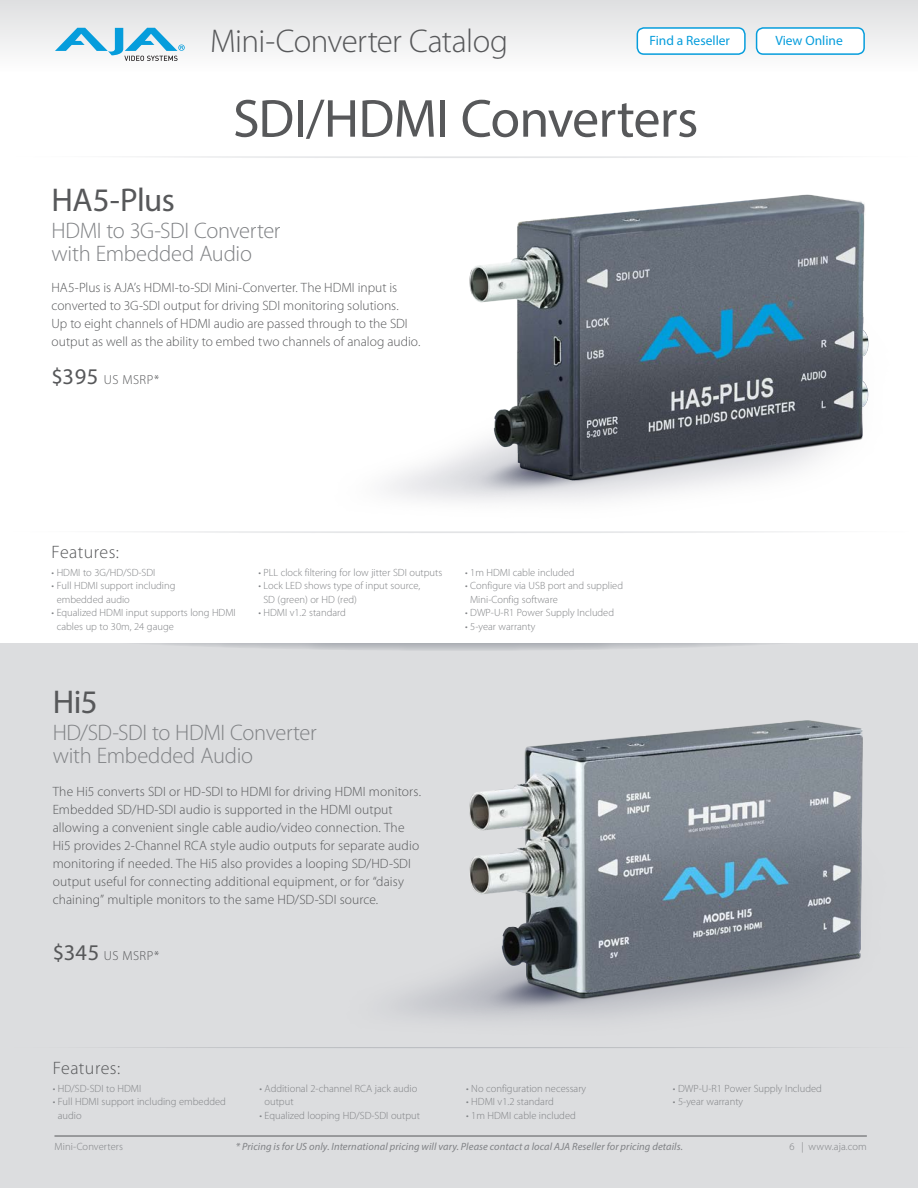
<style>
.page{position:relative;width:918px;height:1188px;background:#fff}
.page>*{position:absolute;margin:0;border:0;box-sizing:border-box;transform-origin:0 0}
.t1{font:54px "Myriad Pro";letter-spacing:-.015em;color:#57585a}
.t2{font:300 33px "Myriad Pro";letter-spacing:-.015em;color:#57585a}
.t3{font:33px "Myriad Pro";letter-spacing:-.015em;color:#57585a}
.t4{font:300 22.5px/23.2px "Myriad Pro";letter-spacing:-.015em;color:#808285}
.t5{font:300 18px "Myriad Pro";letter-spacing:.02em;color:#57585a}
.t6{font:300 13.5px/18px "Myriad Pro";letter-spacing:.005em;color:#57585a}
.t7{font:13.5px "Myriad Pro";color:#069ddc}
.t8{font:300 13.2px "Myriad Pro";letter-spacing:.035em;color:#57585a}
.t9{font:300 10.5px/13.5px "Myriad Pro";color:#808285}
.t10{font:italic 10.5px "Myriad Pro";letter-spacing:.01em;color:#808285}
.s1{font-weight:400;font-size:22.5px}
</style>
<div class="page">
<div style="left:1px;top:642px;width:917px;height:546px;background:#dcdddf"></div>
<svg style="left:1px;top:604px;width:917px;height:47px"></svg>
<div style="left:1px;top:587px;width:917px;height:56px;background:#fff"></div>
<hr style="left:54px;top:1136px;width:813px;height:1px;background:#57585a">
<div style="left:0;top:0;width:918px;height:71px;background:linear-gradient(to bottom,#dedfe0,#fdfdfd)"></div>
<svg style="left:55px;top:28px;width:130px;height:33px"></svg>
<img style="left:400px;top:720px;width:463px;height:299px">
<img style="left:386px;top:194px;width:483px;height:308px">
<div style="left:757px;top:28px;width:107px;height:26px;background:#fff;border-radius:7px"></div>
<div style="left:756px;top:27px;width:109px;height:28px;border:2px solid #069ddc;border-radius:7px"></div>
<div style="left:637px;top:28px;width:108px;height:26px;background:#fff;border-radius:7px"></div>
<div style="left:637px;top:27px;width:109px;height:28px;border:2px solid #069ddc;border-radius:7px"></div>
<p class="t2" style="left:210px;top:23px;width:300px">Mini-Converter Catalog</p>
<p class="t7" style="left:650px;top:32px;width:82px">Find a Reseller</p>
<p class="t7" style="left:775px;top:32px;width:69px">View Online</p>
<p class="t1" style="left:233px;top:85px;width:467px">SDI/HDMI Converters</p>
<p class="t3" style="left:52px;top:179px;width:125px">HA5-Plus</p>
<p class="t4" style="left:52px;top:219px;width:231px">HDMI to 3G-SDI Converter with Embedded Audio</p>
<p class="t6" style="left:52px;top:279px;width:370px">HA5-Plus is AJA’s HDMI-to-SDI Mini-Converter. The HDMI input is converted to 3G-SDI output for driving SDI monitoring solutions.<br>Up to eight channels of HDMI audio are passed through to the SDI output as well as the ability to embed two channels of analog audio.</p>
<p class="t8" style="left:52px;top:372px;width:109px"><span class="s1">$395</span> US MSRP*</p>
<p class="t5" style="left:52px;top:543px;width:69px">Features:</p>
<p class="t9" style="left:52px;top:566px;width:105px">• HDMI to 3G/HD/SD-SDI</p>
<p class="t9" style="left:57px;top:579px;width:120px;text-indent:-5px">• Full HDMI support including embedded audio</p>
<p class="t9" style="left:57px;top:606px;width:181px;text-indent:-5px">• Equalized HDMI input supports long HDMI cables up to 30m, 24 gauge</p>
<p class="t9" style="left:258px;top:566px;width:186px">• PLL clock filtering for low jitter SDI outputs</p>
<p class="t9" style="left:263px;top:579px;width:158px;text-indent:-5px">• Lock LED shows type of input source,<br>SD (green) or HD (red)</p>
<p class="t9" style="left:258px;top:606px;width:89px">• HDMI v1.2 standard</p>
<p class="t3" style="left:53px;top:681px;width:47px">Hi5</p>
<p class="t4" style="left:53px;top:721px;width:266px">HD/SD-SDI to HDMI Converter with Embedded Audio</p>
<p class="t6" style="left:53px;top:783px;width:370px">The Hi5 converts SDI or HD-SDI to HDMI for driving HDMI monitors.<br>Embedded SD/HD-SDI audio is supported in the HDMI output allowing a convenient single cable audio/video connection. The Hi5 provides 2-Channel RCA style audio outputs for separate audio monitoring if needed. The Hi5 also provides a looping SD/HD-SDI output useful for connecting additional equipment, or for “daisy chaining” multiple monitors to the same HD/SD-SDI source.</p>
<p class="t8" style="left:53px;top:948px;width:108px"><span class="s1">$345</span> US MSRP*</p>
<p class="t9" style="left:465px;top:566px;width:111px">• 1m HDMI cable included</p>
<p class="t9" style="left:470px;top:579px;width:154px;text-indent:-5px">• Configure via USB port and supplied<br>Mini-Config software</p>
<p class="t9" style="left:465px;top:606px;width:151px">• DWP-U-R1 Power Supply Included</p>
<p class="t9" style="left:465px;top:620px;width:72px">• 5-year warranty</p>
<p class="t5" style="left:53px;top:1058px;width:69px">Features:</p>
<p class="t9" style="left:53px;top:1081px;width:90px">• HD/SD-SDI to HDMI</p>
<p class="t9" style="left:58px;top:1095px;width:170px;text-indent:-5px">• Full HDMI support including embedded audio</p>
<p class="t9" style="left:265px;top:1081px;width:154px;text-indent:-5px">• Additional 2-channel RCA jack audio output</p>
<p class="t9" style="left:259px;top:1108px;width:162px">• Equalized looping HD/SD-SDI output</p>
<p class="t9" style="left:466px;top:1081px;width:121px">• No configuration necessary</p>
<p class="t9" style="left:466px;top:1095px;width:89px">• HDMI v1.2 standard</p>
<p class="t9" style="left:466px;top:1108px;width:111px">• 1m HDMI cable included</p>
<p class="t9" style="left:673px;top:1081px;width:151px">• DWP-U-R1 Power Supply Included</p>
<p class="t9" style="left:673px;top:1095px;width:72px">• 5-year warranty</p>
<p class="t9" style="left:54px;top:1140px;width:70px">Mini-Converters</p>
<p class="t9" style="left:789px;top:1140px;width:7px">6</p>
<p class="t9" style="left:802px;top:1140px;width:67px">| www.aja.com</p>
<p class="t10" style="left:236px;top:1140px;width:449px">* Pricing is for US only. International pricing will vary. Please contact a local AJA Reseller for pricing details.</p>
</div>
